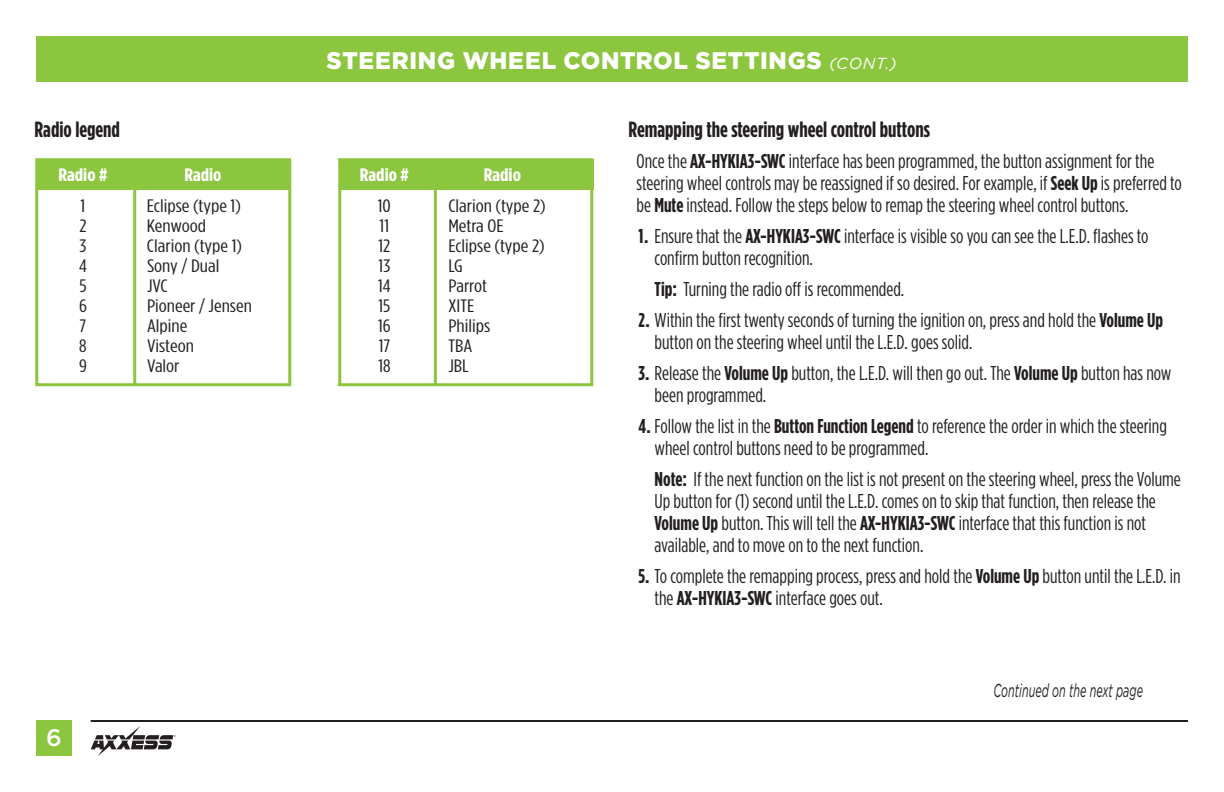
<style>
.page{position:relative;width:1224px;height:792px;background:#fff}
.page>*{position:absolute;margin:0;border:0;box-sizing:border-box;transform-origin:0 0}
.t1{font:900 24px "Gotham";letter-spacing:.03em;color:#fff}
.t2{font:500 24px "Gotham";color:#fff}
.t3{font:700 22px "Gotham Condensed";color:#231f20}
.t4{font:20px/22px "Gotham Condensed";color:#231f20}
.t5{font:italic 18.8px "Gotham";color:#231f20;scale:.58 1}
.t6{font:18px "Gotham Condensed";color:#231f20;scale:1.22 1}
.t7{font:700 18px "Gotham Condensed";color:#fff;scale:1.22 1}
.s1{font-weight:400;font-style:italic;font-size:16px}
.s2{font-weight:700}
</style>
<div class="page">
<div style="left:36px;top:36px;width:1152px;height:45px;background:#8bc63e"></div>
<div style="left:36px;top:720px;width:36px;height:36px;background:#8bc63e"></div>
<hr style="left:91px;top:720px;width:1097px;height:2px;background:#231f20">
<svg style="left:91px;top:726px;width:85px;height:30px"></svg>
<div style="left:37px;top:160px;width:253px;height:30px;background:#8bc63e"></div>
<div style="left:340px;top:160px;width:253px;height:30px;background:#8bc63e"></div>
<div style="left:35px;top:158px;width:558px;height:228px;border:3px solid #8bc63e"></div>
<div style="left:291px;top:153px;width:47px;height:237px;background:#fff"></div>
<hr style="left:133px;top:160px;width:3px;height:225px;background:#8bc63e">
<hr style="left:288px;top:160px;width:3px;height:225px;background:#8bc63e">
<hr style="left:338px;top:160px;width:3px;height:225px;background:#8bc63e">
<hr style="left:434px;top:160px;width:3px;height:225px;background:#8bc63e">
<p class="t3" style="left:35px;top:117px;width:87px">Radio legend</p>
<p class="t7" style="left:58px;top:165px;width:42px">Radio #</p>
<p class="t7" style="left:184px;top:165px;width:32px">Radio</p>
<p class="t6" style="left:81px;top:196px;width:5px">1</p>
<p class="t6" style="left:147px;top:196px;width:79px">Eclipse (type 1)</p>
<p class="t6" style="left:79px;top:216px;width:7px">2</p>
<p class="t6" style="left:147px;top:216px;width:50px">Kenwood</p>
<p class="t6" style="left:80px;top:236px;width:7px">3</p>
<p class="t6" style="left:147px;top:236px;width:79px">Clarion (type 1)</p>
<p class="t6" style="left:79px;top:256px;width:8px">4</p>
<p class="t6" style="left:147px;top:256px;width:61px">Sony / Dual</p>
<p class="t6" style="left:79px;top:276px;width:7px">5</p>
<p class="t6" style="left:147px;top:276px;width:18px">JVC</p>
<p class="t6" style="left:79px;top:296px;width:8px">6</p>
<p class="t6" style="left:147px;top:296px;width:87px">Pioneer / Jensen</p>
<p class="t6" style="left:80px;top:316px;width:7px">7</p>
<p class="t6" style="left:147px;top:316px;width:35px">Alpine</p>
<p class="t6" style="left:79px;top:336px;width:8px">8</p>
<p class="t6" style="left:147px;top:336px;width:40px">Visteon</p>
<p class="t6" style="left:79px;top:356px;width:8px">9</p>
<p class="t6" style="left:147px;top:356px;width:28px">Valor</p>
<p class="t2" style="left:46px;top:724px;width:17px">6</p>
<p class="t1" style="left:327px;top:47px;width:571px">STEERING WHEEL CONTROL SETTINGS <span class="s1">(CONT.)</span></p>
<p class="t7" style="left:360px;top:165px;width:42px">Radio #</p>
<p class="t7" style="left:484px;top:165px;width:32px">Radio</p>
<p class="t6" style="left:378px;top:196px;width:12px">10</p>
<p class="t6" style="left:448px;top:196px;width:81px">Clarion (type 2)</p>
<p class="t6" style="left:380px;top:216px;width:9px">11</p>
<p class="t6" style="left:448px;top:216px;width:47px">Metra OE</p>
<p class="t6" style="left:378px;top:236px;width:11px">12</p>
<p class="t6" style="left:448px;top:236px;width:81px">Eclipse (type 2)</p>
<p class="t6" style="left:379px;top:256px;width:11px">13</p>
<p class="t6" style="left:448px;top:256px;width:13px">LG</p>
<p class="t6" style="left:378px;top:276px;width:12px">14</p>
<p class="t6" style="left:448px;top:276px;width:33px">Parrot</p>
<p class="t6" style="left:378px;top:296px;width:11px">15</p>
<p class="t6" style="left:448px;top:296px;width:23px">XITE</p>
<p class="t6" style="left:378px;top:316px;width:12px">16</p>
<p class="t6" style="left:448px;top:316px;width:36px">Philips</p>
<p class="t6" style="left:379px;top:336px;width:11px">17</p>
<p class="t6" style="left:448px;top:336px;width:21px">TBA</p>
<p class="t6" style="left:378px;top:356px;width:12px">18</p>
<p class="t6" style="left:448px;top:356px;width:18px">JBL</p>
<p class="t3" style="left:629px;top:117px;width:303px">Remapping the steering wheel control buttons</p>
<p class="t4" style="left:637px;top:150px;width:547px">Once the <span class="s2">AX-HYKIA3-SWC</span> interface has been programmed, the button assignment for the steering wheel controls may be reassigned if so desired. For example, if <span class="s2">Seek Up</span> is preferred to be <span class="s2">Mute</span> instead. Follow the steps below to remap the steering wheel control buttons.</p>
<p class="t4" style="left:655px;top:225px;width:496px;text-indent:-16px"><span class="s2">1.</span> Ensure that the <span class="s2">AX-HYKIA3-SWC</span> interface is visible so you can see the L.E.D. flashes to confirm button recognition.</p>
<p class="t4" style="left:655px;top:278px;width:251px"><span class="s2">Tip:</span> Turning the radio off is recommended.</p>
<p class="t4" style="left:655px;top:309px;width:510px;text-indent:-16px"><span class="s2">2.</span> Within the first twenty seconds of turning the ignition on, press and hold the <span class="s2">Volume Up </span>button on the steering wheel until the L.E.D. goes solid.</p>
<p class="t4" style="left:655px;top:362px;width:518px;text-indent:-16px"><span class="s2">3.</span> Release the <span class="s2">Volume Up</span> button, the L.E.D. will then go out. The <span class="s2">Volume Up</span> button has now been programmed.</p>
<p class="t4" style="left:655px;top:415px;width:514px;text-indent:-16px"><span class="s2">4.</span> Follow the list in the <span class="s2">Button Function Legend</span> to reference the order in which the steering wheel control buttons need to be programmed.</p>
<p class="t4" style="left:655px;top:468px;width:528px"><span class="s2">Note:</span> If the next function on the list is not present on the steering wheel, press the Volume Up button for (1) second until the L.E.D. comes on to skip that function, then release the <span class="s2">Volume Up</span> button. This will tell the <span class="s2">AX-HYKIA3-SWC</span> interface that this function is not available, and to move on to the next function.</p>
<p class="t4" style="left:655px;top:565px;width:528px;text-indent:-16px"><span class="s2">5.</span> To complete the remapping process, press and hold the <span class="s2">Volume Up</span> button until the L.E.D. in the <span class="s2">AX-HYKIA3-SWC</span> interface goes out.</p>
<p class="t5" style="left:993px;top:680px;width:260px">Continued on the next page</p>
</div>
